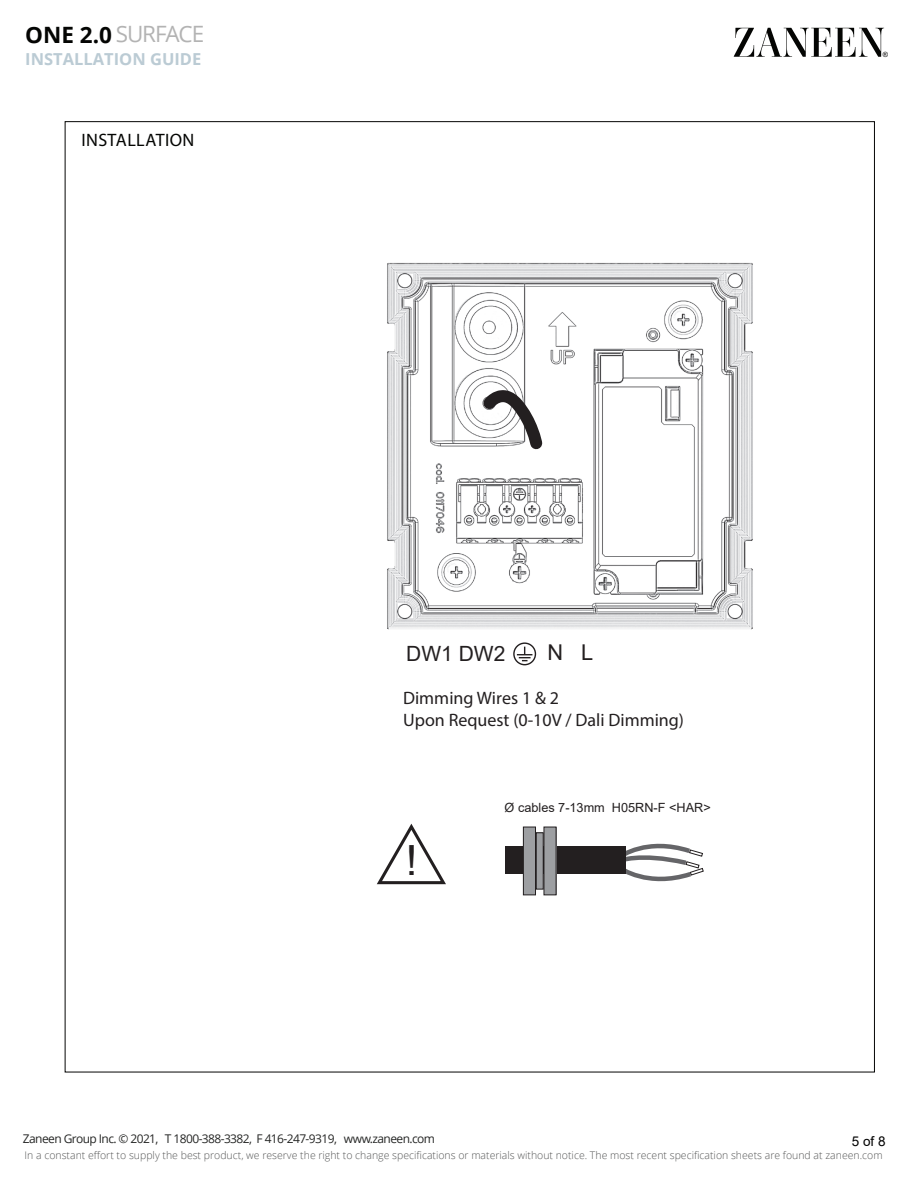
<style>
.page{position:relative;width:918px;height:1188px;background:#fff}
.page>*{position:absolute;margin:0;border:0;box-sizing:border-box;transform-origin:0 0}
.t1{font:41.7px "Arial";color:#231f20}
.t2{font:22.5px "Open Sans";letter-spacing:-.05em;color:#b3b3b3}
.t3{font:21.75px "Arial";color:#231f20}
.t4{font:21px "Arial";color:#231f20}
.t5{font:18px/21.6px "Myriad Pro";color:#231f20}
.t6{font:18px "Myriad Pro";letter-spacing:.02em;color:#040503}
.t7{font:700 16.5px "Open Sans";color:#bbcbd4}
.t8{font:13.5px "Arial";color:#000}
.t9{font:12.75px "Arial";color:#231f20}
.t10{font:12px "Open Sans";letter-spacing:-.05em;color:#252625}
.t11{font:300 10.5px "Open Sans";color:#565757}
.t12{font:7.2px "Arial";color:#040504}
.s1{font-weight:700;color:#040503}
</style>
<div class="page">
<svg style="left:734px;top:28px;width:150px;height:29px"></svg>
<div style="left:505px;top:847px;width:121px;height:27px;background:#231f20"></div>
<svg style="left:614px;top:843px;width:90px;height:39px"></svg>
<div style="left:523px;top:827px;width:13px;height:68px;background:#9d9fa2"></div>
<div style="left:523px;top:827px;width:13px;height:68px;border:1px solid #231f20"></div>
<div style="left:544px;top:827px;width:12px;height:68px;background:#9d9fa2"></div>
<div style="left:536px;top:833px;width:7px;height:56px;background:#9d9fa2"></div>
<div style="left:536px;top:833px;width:7px;height:56px;border:1px solid #231f20"></div>
<svg style="left:377px;top:823px;width:69px;height:62px"></svg>
<img style="left:387px;top:263px;width:366px;height:403px">
<svg style="left:463px;top:387px;width:112px;height:92px"></svg>
<div style="left:513px;top:642px;width:23px;height:23px;border:1px solid #231f20;border-radius:50%"></div>
<svg style="left:517px;top:647px;width:15px;height:14px"></svg>
<h2 class="t2" style="left:25px;top:19px;width:180px"><span class="s1">ONE 2.0</span> SURFACE</h2>
<h3 class="t7" style="left:25px;top:48px;width:178px">INSTALLATION GUIDE</h3>
<h3 class="t6" style="left:82px;top:129px;width:114px">INSTALLATION</h3>
<p class="t12" style="left:883px;top:50px;width:7px">®</p>
<h3 class="t3" style="left:547px;top:638px;width:47px">N L</h3>
<h3 class="t4" style="left:406px;top:639px;width:101px">DW1 DW2</h3>
<h3 class="t5" style="left:403px;top:687px;width:282px">Dimming Wires 1 &amp; 2<br>Upon Request (0-10V / Dali Dimming)</h3>
<h1 class="t1" style="left:406px;top:832px;width:13px">!</h1>
<p class="t9" style="left:505px;top:799px;width:208px">Ø cables 7-13mm H05RN-F &lt;HAR&gt;</p>
<p class="t10" style="left:23px;top:1130px;width:413px">Zaneen Group Inc. © 2021, T 1800-388-3382, F 416-247-9319, www.zaneen.com</p>
<p class="t11" style="left:25px;top:1148px;width:860px">In a constant effort to supply the best product, we reserve the right to change specifications or materials without notice. The most recent specification sheets are found at zaneen.com</p>
<p class="t8" style="left:852px;top:1132px;width:35px">5 of 8</p>
</div>
